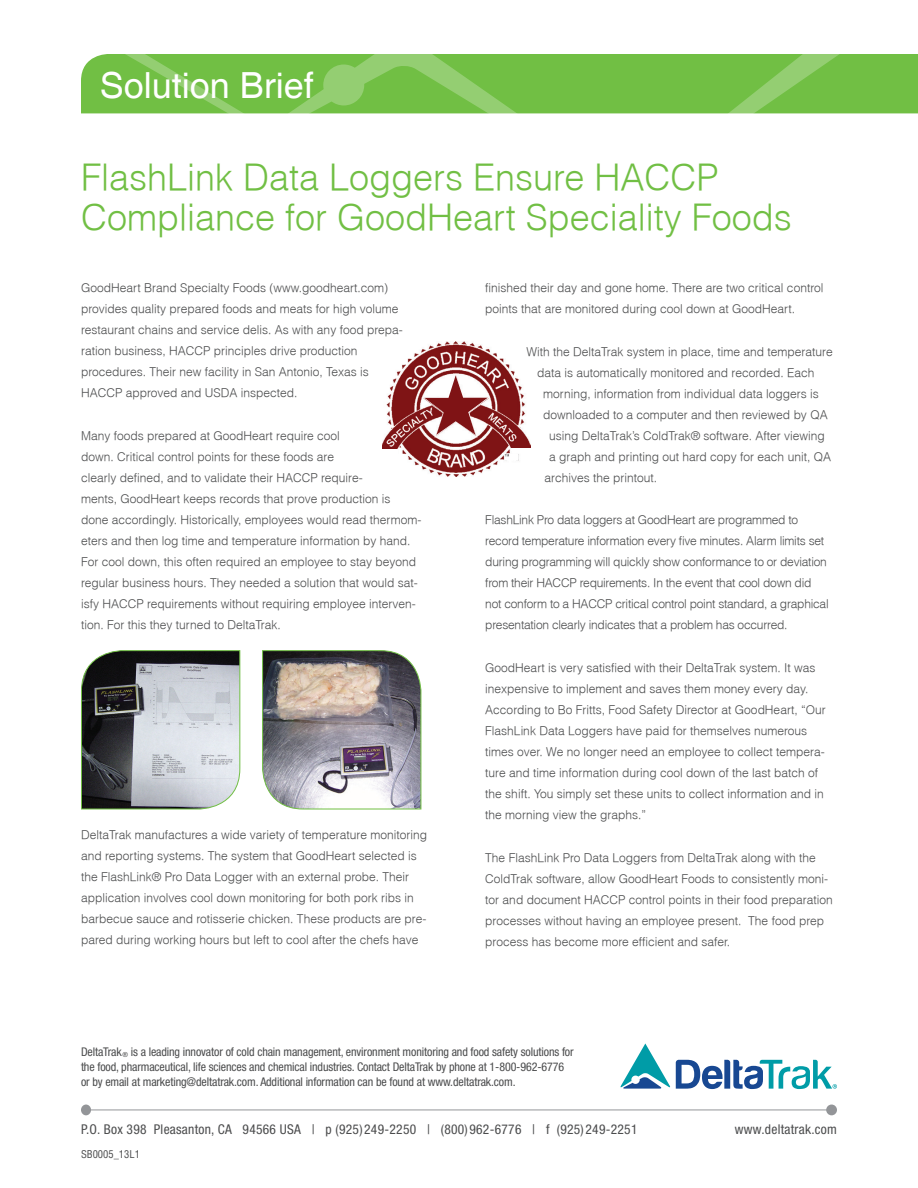
<style>
.page{position:relative;width:918px;height:1188px;background:#fff}
.page>*{position:absolute;margin:0;border:0;box-sizing:border-box;transform-origin:0 0}
.t1{font:300 36px/40.5px "Helvetica";color:#71bf44}
.t2{font:36px "Helvetica";color:#fff}
.t3{font:condensed 13.5px "Helvetica Neue LT Std";letter-spacing:.02em;color:#4b4c4d}
.t4{font:300 12px/21px "Helvetica";color:#4b4c4d}
.t5{font:300 12px/21px "Helvetica";letter-spacing:-.02em;color:#4b4c4d}
.t6{font:condensed 12px/15px "Helvetica Neue LT Std";letter-spacing:-.01em;color:#4b4c4d}
.t7{font:condensed 10.5px "Helvetica";color:#4b4c4d}
.s1{font-size:7.05px}
</style>
<div class="page">
<div style="left:826px;top:1105px;width:11px;height:10px;background:#939598;border-radius:50%"></div>
<div style="left:81px;top:1105px;width:10px;height:10px;background:#939598;border-radius:50%"></div>
<hr style="left:86px;top:1110px;width:745px;height:1px;background:#939598">
<svg style="left:620px;top:1043px;width:217px;height:46px"></svg>
<img style="left:382px;top:341px;width:148px;height:135px">
<svg style="left:502px;top:453px;width:17px;height:8px"></svg>
<svg style="left:423px;top:374px;width:67px;height:62px"></svg>
<div style="left:380px;top:449px;width:18px;height:7px;background:#fff"></div>
<hr style="left:511px;top:448px;width:22px;height:3px;background:#fff">
<svg style="left:81px;top:54px;width:837px;height:59px;background:#76c14b"></svg>
<img style="left:262px;top:650px;width:160px;height:160px">
<svg style="left:81px;top:650px;width:160px;height:160px;background:#8f9395"></svg>
<h1 class="t2" style="left:100px;top:64px;width:216px">Solution Brief</h1>
<h1 class="t1" style="left:81px;top:156px;width:712px">FlashLink Data Loggers Ensure HACCP<br>Compliance for GoodHeart Speciality Foods</h1>
<p class="t4" style="left:81px;top:277px;width:323px">GoodHeart Brand Specialty Foods (www.goodheart.com) provides quality prepared foods and meats for high volume restaurant chains and service delis. As with any food prepa&shy;ration business, HACCP principles drive production procedures. Their new facility in San Antonio, Texas is HACCP approved and USDA inspected.</p>
<p class="t4" style="left:81px;top:425px;width:342px">Many foods prepared at GoodHeart require cool<br>down. Critical control points for these foods are<br>clearly defined, and to validate their HACCP require-<br>ments, GoodHeart keeps records that prove production is<br>done accordingly. Historically, employees would read thermom&shy;eters and then log time and temperature information by hand.<br>For cool down, this often required an employee to stay beyond regular business hours. They needed a solution that would sat&shy;isfy HACCP requirements without requiring employee interven&shy;tion. For this they turned to DeltaTrak.</p>
<p class="t4" style="left:81px;top:824px;width:347px">DeltaTrak manufactures a wide variety of temperature monitoring and reporting systems. The system that GoodHeart selected is the FlashLink® Pro Data Logger with an external probe. Their application involves cool down monitoring for both pork ribs in barbecue sauce and rotisserie chicken. These products are pre&shy;pared during working hours but left to cool after the chefs have</p>
<p class="t4" style="left:485px;top:277px;width:340px">finished their day and gone home. There are two critical control points that are monitored during cool down at GoodHeart.</p>
<p class="t4" style="left:527px;top:341px;width:308px">With the DeltaTrak system in place, time and temperature</p>
<p class="t4" style="left:537px;top:362px;width:279px">data is automatically monitored and recorded. Each</p>
<p class="t4" style="left:543px;top:383px;width:277px">morning, information from individual data loggers is</p>
<p class="t4" style="left:543px;top:404px;width:286px">downloaded to a computer and then reviewed by QA</p>
<p class="t4" style="left:549px;top:425px;width:277px">using DeltaTrak’s ColdTrak® software. After viewing</p>
<p class="t4" style="left:549px;top:446px;width:283px">a graph and printing out hard copy for each unit, QA</p>
<p class="t4" style="left:545px;top:467px;width:114px">archives the printout.</p>
<p class="t5" style="left:485px;top:509px;width:345px">FlashLink Pro data loggers at GoodHeart are programmed to record temperature information every five minutes. Alarm limits set during programming will quickly show conformance to or deviation from their HACCP requirements. In the event that cool down did not conform to a HACCP critical control point standard, a graphical presentation clearly indicates that a problem has occurred.</p>
<p class="t4" style="left:485px;top:657px;width:342px">GoodHeart is very satisfied with their DeltaTrak system. It was inexpensive to implement and saves them money every day.<br>According to Bo Fritts, Food Safety Director at GoodHeart, “Our FlashLink Data Loggers have paid for themselves numerous times over. We no longer need an employee to collect tempera&shy;ture and time information during cool down of the last batch of the shift. You simply set these units to collect information and in the morning view the graphs.”</p>
<p class="t4" style="left:485px;top:847px;width:349px">The FlashLink Pro Data Loggers from DeltaTrak along with the ColdTrak software, allow GoodHeart Foods to consistently moni&shy;tor and document HACCP control points in their food preparation processes without having an employee present. The food prep process has become more efficient and safer.</p>
<p class="t6" style="left:81px;top:1045px;width:494px">DeltaTrak<span class="s1">®</span> is a leading innovator of cold chain management, environment monitoring and food safety solutions for the food, pharmaceutical, life sciences and chemical industries. Contact DeltaTrak by phone at 1-800-962-6776 or by email at marketing@deltatrak.com. Additional information can be found at www.deltatrak.com.</p>
<p class="t3" style="left:81px;top:1122px;width:558px">P.O. Box 398 Pleasanton, CA 94566 USA | p (925)249-2250 | (800)962-6776 | f (925)249-2251</p>
<p class="t3" style="left:735px;top:1122px;width:104px">www.deltatrak.com</p>
<p class="t7" style="left:81px;top:1148px;width:60px">SB0005_13L1</p>
</div>
